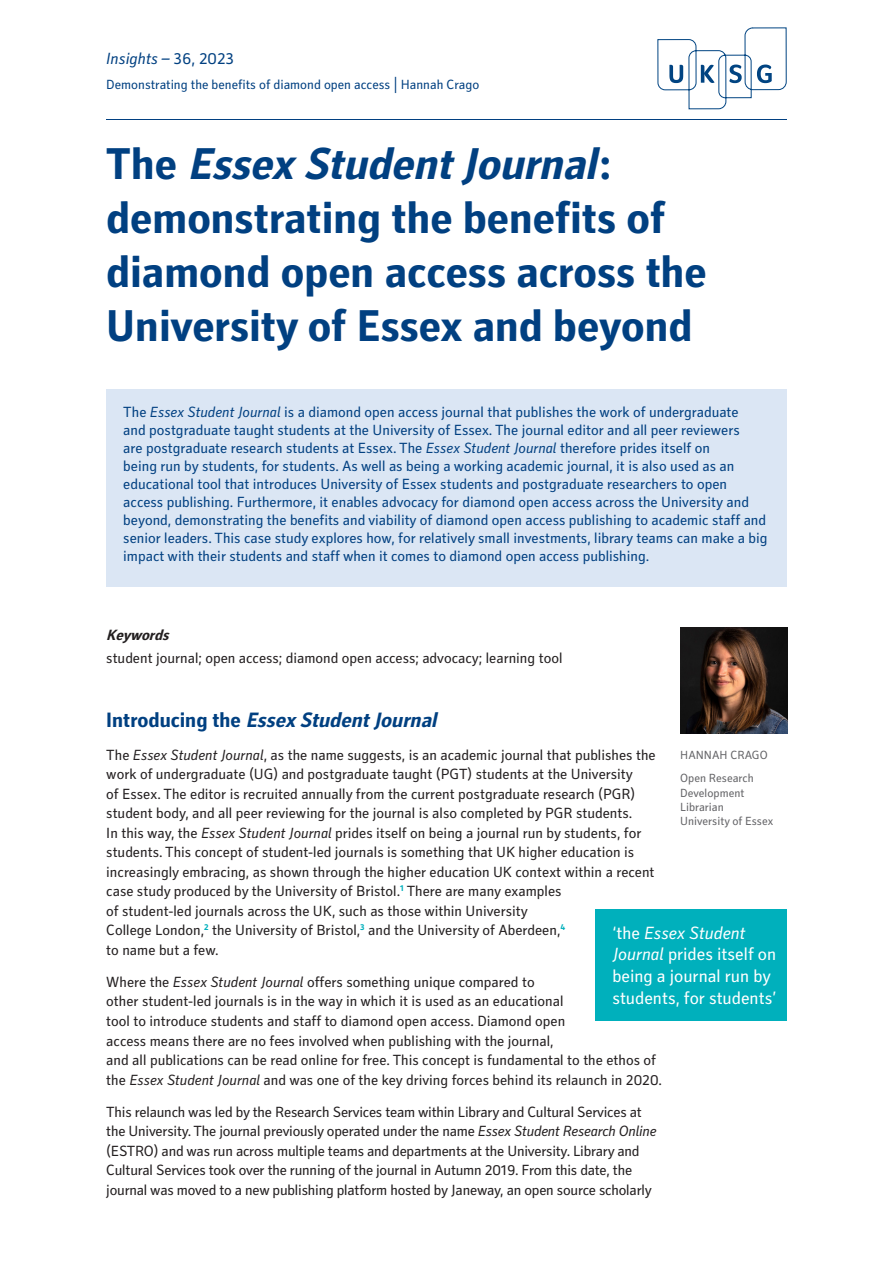
<style>
.page{position:relative;width:893px;height:1263px;background:#fff}
.page>*{position:absolute;margin:0;border:0;box-sizing:border-box;transform-origin:0 0}
.Main_Headline{font:700 45px/54px "Secca Std";color:#014081}
.A-Style_Heading{font:italic 700 21px "Secca Std";color:#014081}
.Stand_out_quote{font:18px/21.6px "Secca Std";color:#fff}
.Title_-_Series_-_Dat{font:italic 16.5px "Secca Std";color:#014081}
.Body{font:15px/19.5px "Secca Std";color:#231f20}
.Extract_Box{font:15px/18px "Secca Std";color:#014081}
.C-Style_Heading_BI{font:italic 700 15px "Secca Std";color:#231f20}
.Title_-_Aiuthor{font:13.5px "Secca Std";color:#014081}
.t1{font:12px/14.4px "Secca Std";color:#636366}
.s1{font-style:normal}
.s2{font-style:italic}
</style>
<div class="page">
<svg style="left:657px;top:27px;width:130px;height:82px"></svg>
<hr style="left:106px;top:119px;width:681px;height:1px;background:#014081">
<div style="left:106px;top:389px;width:681px;height:198px;background:#dbe6f4"></div>
<div style="left:595px;top:909px;width:192px;height:112px;background:#00b0bc"></div>
<img style="left:681px;top:627px;width:106px;height:107px">
<p class="Title_-_Series_-_Dat" style="left:106px;top:49px;width:129px">Insights <span class="s1">– 36, 2023</span></p>
<p class="Title_-_Aiuthor" style="left:106px;top:77px;width:374px">Demonstrating the benefits of diamond open access | Hannah Crago</p>
<p class="Main_Headline" style="left:106px;top:139px;width:602px">T h e <span class="s2">Essex StudentJournal</span>: demonstrating the benefits of diamond open access across the<br>University of Essex and beyond</p>
<p class="Extract_Box" style="left:123px;top:403px;width:646px">The <span class="s2">Essex Student Journal</span> is a diamond open access journal that publishes the work of undergraduate<br>and postgraduate taught students at the University of Essex. The journal editor and all peer reviewers<br>are postgraduate research students at Essex. The <span class="s2">Essex Student Journal</span> therefore prides itself on<br>being run by students, for students. As well as being a working academic journal, it is also used as an educational tool that introduces University of Essex students and postgraduate researchers to open access publishing. Furthermore, it enables advocacy for diamond open access across the University and beyond, demonstrating the benefits and viability of diamond open access publishing to academic staff and senior leaders. This case study explores how, for relatively small investments, library teams can make a big impact with their students and staff when it comes to diamond open access publishing.</p>
<p class="C-Style_Heading_BI" style="left:106px;top:626px;width:68px">Keywords</p>
<p class="Body" style="left:106px;top:649px;width:458px">student journal; open access; diamond open access; advocacy; learning tool</p>
<p class="A-Style_Heading" style="left:106px;top:708px;width:337px"><span class="s1">I n t r o d u c i n g t h e</span> Essex StudentJournal</p>
<p class="Body" style="left:106px;top:745px;width:551px">The <span class="s2">Essex Student Journal</span>, as the name suggests, is an academic journal that publishes the work of undergraduate (UG) and postgraduate taught (PGT) students at the University<br>of Essex. The editor is recruited annually from the current postgraduate research (PGR) student body, and all peer reviewing for the journal is also completed by PGR students.<br>In this way, the <span class="s2">Essex Student Journal</span> prides itself on being a journal run by students, for students. This concept of student-led journals is something that UK higher education is increasingly embracing, as shown through the higher education UK context within a recent case study produced by the University of Bristol.<sup>1</sup> There are many examples<br>of student-led journals across the UK, such as those within University<br>College London,<sup>2</sup> the University of Bristol,<sup>3</sup> and the University of Aberdeen,<sup>4<br></sup>to name but a few.</p>
<p class="Body" style="left:106px;top:973px;width:557px">Where the <span class="s2">Essex Student Journal</span> offers something unique compared to<br>other student-led journals is in the way in which it is used as an educational<br>tool to introduce students and staff to diamond open access. Diamond open<br>access means there are no fees involved when publishing with the journal,<br>and all publications can be read online for free. This concept is fundamental to the ethos of the <span class="s2">Essex Student Journal</span> and was one of the key driving forces behind its relaunch in 2020.</p>
<p class="Body" style="left:106px;top:1102px;width:552px">This relaunch was led by the Research Services team within Library and Cultural Services at the University. The journal previously operated under the name <span class="s2">Essex Student Research Online </span>(ESTRO) and was run across multiple teams and departments at the University. Library and Cultural Services took over the running of the journal in Autumn 2019. From this date, the journal was moved to a new publishing platform hosted by Janeway, an open source scholarly</p>
<p class="t1" style="left:680px;top:748px;width:89px">HANNAH CRAGO</p>
<p class="t1" style="left:680px;top:771px;width:75px">Open Research<br>Development<br>Librarian</p>
<p class="t1" style="left:680px;top:815px;width:95px">University of Essex</p>
<p class="Stand_out_quote" style="left:612px;top:923px;width:166px">‘the <span class="s2">Essex Student<br>Journal</span> prides itself on being a journal run by students, for students’</p>
</div>
